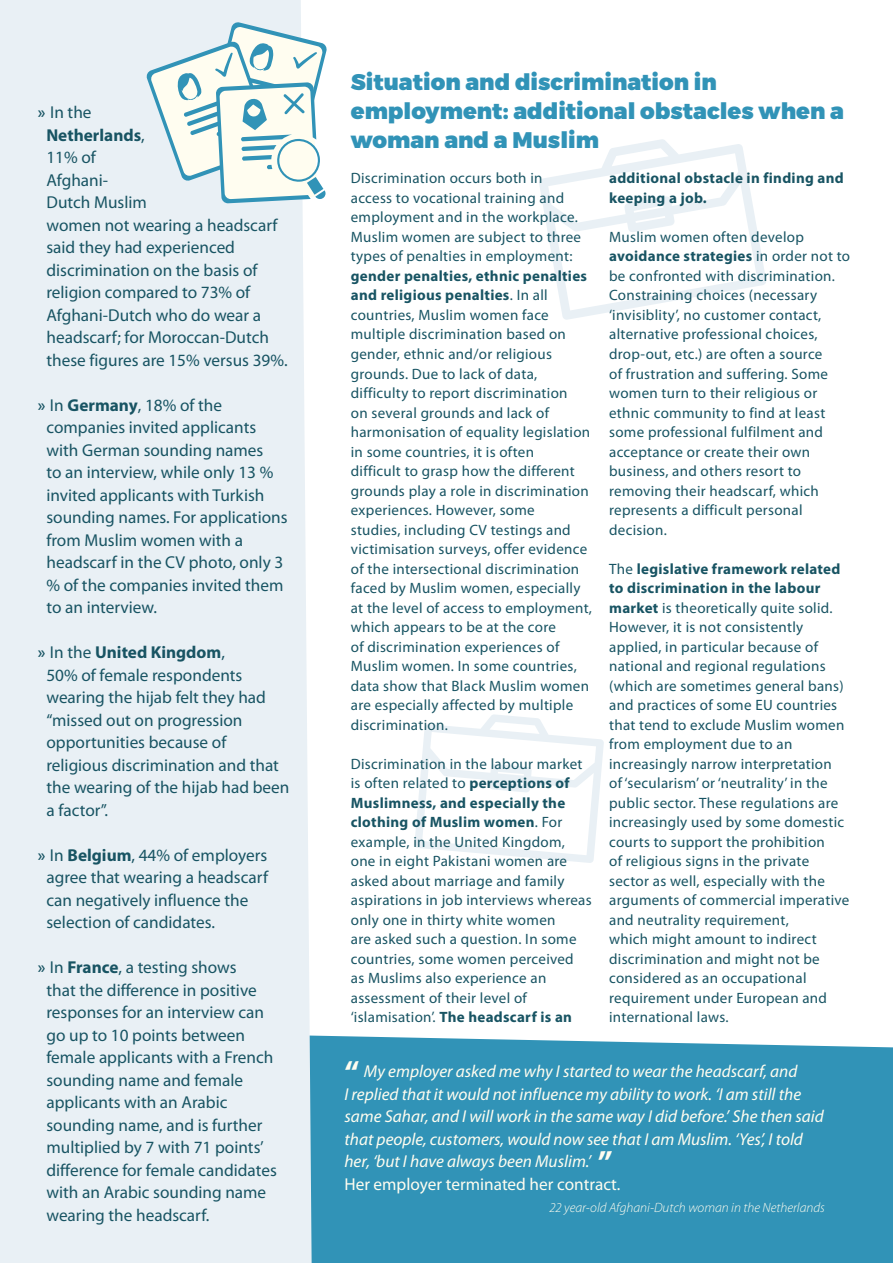
<style>
.page{position:relative;width:893px;height:1263px;background:#fff}
.page>*{position:absolute;margin:0;border:0;box-sizing:border-box;transform-origin:0 0}
.t1{font:900 22.65px/29.1px "Montserrat";color:#3193b7}
.t2{font:17.25px/22.5px "Myriad Pro";color:#185463}
.t3{font:italic 17.25px/22.5px "Myriad Pro";color:#fffdf0}
.t4{font:15px/19.5px "Myriad Pro";letter-spacing:.02em;color:#185463}
.t5{font:700 15px/19.5px "Myriad Pro";letter-spacing:.02em;color:#185463}
.t6{font:italic 300 13.5px "Myriad Pro";color:#fffdf0}
.s1{font-weight:600}
.s2{font-weight:700}
.s3{font-weight:700;font-style:normal;font-size:31.65px}
.s4{font-style:normal}
</style>
<div class="page">
<div style="left:312px;top:1035px;width:581px;height:228px;background:#3193b7"></div>
<svg style="left:539px;top:139px;width:227px;height:181px"></svg>
<svg style="left:414px;top:714px;width:190px;height:149px"></svg>
<div style="left:0;top:0;width:312px;height:1263px;background:#e9f0f5"></div>
<svg style="left:146px;top:22px;width:181px;height:181px"></svg>
<p class="t2" style="left:46px;top:101px;width:243px;text-indent:-9px"><span class="s1">»</span> In the<br><span class="s2">Netherlands</span>,<br>11% of<br>Afghani-<br>Dutch Muslim<br>women not wearing a headscarf said they had experienced discrimination on the basis of religion compared to 73% of<br>Afghani-Dutch who do wear a headscarf; for Moroccan-Dutch these figures are 15% versus 39%.</p>
<p class="t2" style="left:46px;top:393px;width:243px;text-indent:-9px"><span class="s1">»</span> In <span class="s2">Germany</span>, 18% of the companies invited applicants with German sounding names<br>to an interview, while only 13 % invited applicants with Turkish sounding names. For applications from Muslim women with a headscarf in the CV photo, only 3 % of the companies invited them to an interview.</p>
<p class="t2" style="left:46px;top:641px;width:244px;text-indent:-9px"><span class="s1">»</span> In the <span class="s2">United Kingdom</span>,<br>50% of female respondents wearing the hijab felt they had “missed out on progression opportunities because of religious discrimination and that the wearing of the hijab had been a factor”.</p>
<p class="t2" style="left:46px;top:843px;width:223px;text-indent:-9px"><span class="s1">»</span> In <span class="s2">Belgium</span>, 44% of employers agree that wearing a headscarf can negatively influence the selection of candidates.</p>
<p class="t2" style="left:46px;top:956px;width:232px;text-indent:-9px"><span class="s1">»</span> In <span class="s2">France</span>, a testing shows<br>that the difference in positive responses for an interview can go up to 10 points between female applicants with a French sounding name and female applicants with an Arabic sounding name, and is further multiplied by 7 with 71 points’ difference for female candidates with an Arabic sounding name wearing the headscarf.</p>
<h1 class="t1" style="left:351px;top:68px;width:495px">Situation and discrimination in employment: additional obstacles when a woman and a Muslim</h1>
<p class="t4" style="left:351px;top:168px;width:232px">Discrimination occurs both in access to vocational training and employment and in the workplace.<br>Muslim women are subject to three types of penalties in employment:</p>
<p class="t4" style="left:351px;top:266px;width:243px"><span class="s2">gender penalties, ethnic penalties and religious penalties</span>. In all countries, Muslim women face multiple discrimination based on gender, ethnic and/or religious grounds. Due to lack of data, difficulty to report discrimination<br>on several grounds and lack of harmonisation of equality legislation in some countries, it is often<br>difficult to grasp how the different grounds play a role in discrimination experiences. However, some<br>studies, including CV testings and victimisation surveys, offer evidence of the intersectional discrimination faced by Muslim women, especially at the level of access to employment, which appears to be at the core<br>of discrimination experiences of Muslim women. In some countries, data show that Black Muslim women are especially affected by multiple discrimination.</p>
<p class="t4" style="left:351px;top:753px;width:242px">Discrimination in the labour market is often related to <span class="s2">perceptions of<br>Muslimness, and especially the clothing of Muslim women</span>. For example, in the United Kingdom, one in eight Pakistani women are asked about marriage and family aspirations in job interviews whereas only one in thirty white women<br>are asked such a question. In some countries, some women perceived<br>as Muslims also experience an assessment of their level of ‘islamisation’. <span class="s2">The headscarf is an</span></p>
<p class="t5" style="left:609px;top:168px;width:236px">additional obstacle in finding and keeping a job.</p>
<p class="t4" style="left:609px;top:227px;width:243px">Muslim women often develop <span class="s2">avoidance strategies</span> in order not to be confronted with discrimination.<br>Constraining choices (necessary ‘invisiblity’, no customer contact, alternative professional choices, drop-out, etc.) are often a source<br>of frustration and suffering. Some women turn to their religious or ethnic community to find at least some professional fulfilment and acceptance or create their own business, and others resort to removing their headscarf, which represents a difficult personal decision.</p>
<p class="t4" style="left:609px;top:558px;width:242px">The <span class="s2">legislative framework related to discrimination in the labour market</span> is theoretically quite solid.<br>However, it is not consistently applied, in particular because of national and regional regulations (which are sometimes general bans) and practices of some EU countries that tend to exclude Muslim women from employment due to an increasingly narrow interpretation<br>of ‘secularism’ or ‘neutrality’ in the public sector. These regulations are increasingly used by some domestic courts to support the prohibition<br>of religious signs in the private sector as well, especially with the arguments of commercial imperative and neutrality requirement,<br>which might amount to indirect discrimination and might not be considered as an occupational requirement under European and international laws.</p>
<p class="t3" style="left:344px;top:1060px;width:481px"><span class="s3">“</span> My employer asked me why I started to wear the headscarf, and<br>I replied that it would not influence my ability to work. ‘I am still the same Sahar, and I will work in the same way I did before.’ She then said that people, customers, would now see that I am Muslim. ‘Yes’, I told her, ‘but I have always been Muslim.’ <span class="s3">”<br></span><span class="s4">Her employer terminated her contract.</span></p>
<p class="t6" style="left:549px;top:1200px;width:277px">22 year-old Afghani-Dutch woman in the Netherlands</p>
</div>
